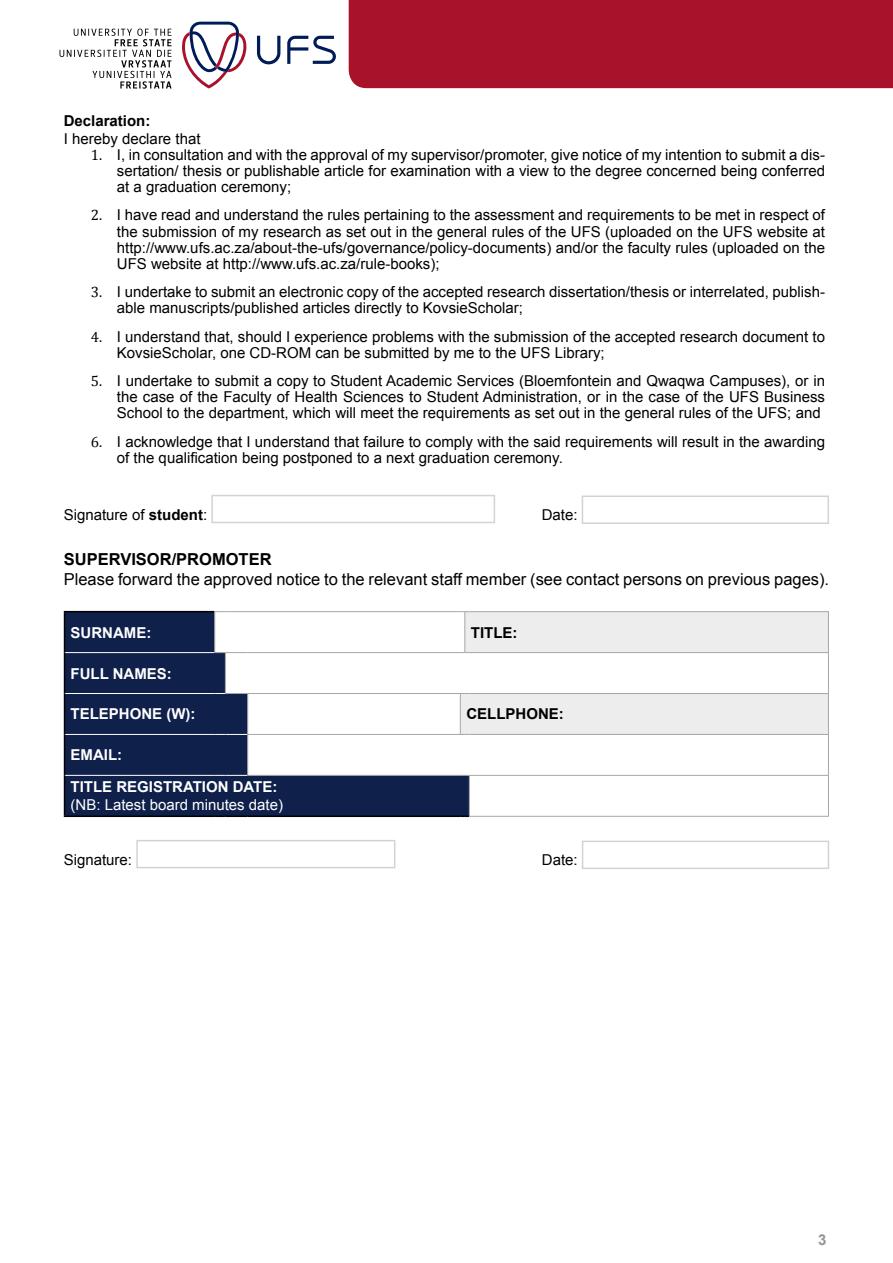
<style>
.page{position:relative;width:893px;height:1263px;background:#fff}
.page>*{position:absolute;margin:0;border:0;box-sizing:border-box;transform-origin:0 0}
.t1{font:16.5px "Arial";color:#000}
.t2{font:700 16.5px "Arial";color:#000}
.t3{font:15px/16.2px "Arial";color:#000;text-align:justify}
.t4{font:700 15px/32px "Arial";color:#fff}
.t5{font:700 15px "Arial";color:#000}
.t6{font:15px "Arial";color:#fff}
.t7{font:700 15px "Arial";color:#939598}
.s1{font-family:"Cambria"}
.s2{font-weight:700}
</style>
<div class="page">
<div style="left:349px;top:0;width:544px;height:88px;background:#a8122b"></div>
<svg style="left:60px;top:29px;width:111px;height:59px"></svg>
<svg style="left:182px;top:22px;width:154px;height:66px"></svg>
<div style="left:211px;top:495px;width:284px;height:28px;border:2px solid #d1d3d4"></div>
<div style="left:582px;top:495px;width:247px;height:29px;border:2px solid #d1d3d4"></div>
<svg style="left:65px;top:612px;width:404px;height:203px;fill:#0f204b"></svg>
<hr style="left:64px;top:611px;width:150px;height:1px;background:#000">
<hr style="left:64px;top:612px;width:1px;height:41px;background:#000">
<hr style="left:64px;top:653px;width:1px;height:40px;background:#000">
<hr style="left:64px;top:693px;width:1px;height:41px;background:#000">
<hr style="left:64px;top:734px;width:1px;height:41px;background:#000">
<hr style="left:64px;top:775px;width:1px;height:40px;background:#000">
<hr style="left:64px;top:815px;width:151px;height:2px;background:#000">
<svg style="left:215px;top:815px;width:10px;height:2px"></svg>
<hr style="left:225px;top:815px;width:23px;height:2px;background:#000">
<hr style="left:248px;top:815px;width:212px;height:2px;background:#000">
<svg style="left:460px;top:815px;width:9px;height:2px"></svg>
<hr style="left:65px;top:652px;width:149px;height:1px;background:#fff">
<hr style="left:65px;top:693px;width:150px;height:1px;background:#fff">
<hr style="left:65px;top:734px;width:150px;height:1px;background:#fff">
<svg style="left:215px;top:734px;width:32px;height:1px"></svg>
<hr style="left:65px;top:775px;width:150px;height:1px;background:#fff">
<svg style="left:215px;top:775px;width:32px;height:1px"></svg>
<hr style="left:214px;top:612px;width:1px;height:40px;background:#a6a6a6">
<svg style="left:214px;top:611px;width:34px;height:1px"></svg>
<hr style="left:248px;top:611px;width:212px;height:1px;background:#a6a6a6">
<hr style="left:469px;top:611px;width:360px;height:1px;background:#a6a6a6">
<hr style="left:828px;top:612px;width:1px;height:40px;background:#a6a6a6">
<svg style="left:214px;top:652px;width:34px;height:1px"></svg>
<hr style="left:225px;top:653px;width:1px;height:40px;background:#a6a6a6">
<hr style="left:248px;top:652px;width:212px;height:1px;background:#a6a6a6">
<hr style="left:469px;top:652px;width:360px;height:1px;background:#a6a6a6">
<hr style="left:828px;top:653px;width:1px;height:40px;background:#a6a6a6">
<svg style="left:215px;top:693px;width:33px;height:1px"></svg>
<hr style="left:248px;top:693px;width:212px;height:1px;background:#a6a6a6">
<hr style="left:247px;top:694px;width:1px;height:40px;background:#a6a6a6">
<hr style="left:469px;top:693px;width:360px;height:1px;background:#a6a6a6">
<hr style="left:828px;top:694px;width:1px;height:40px;background:#a6a6a6">
<hr style="left:247px;top:734px;width:213px;height:1px;background:#a6a6a6">
<hr style="left:247px;top:735px;width:1px;height:40px;background:#a6a6a6">
<svg style="left:460px;top:611px;width:368px;height:124px"></svg>
<hr style="left:469px;top:734px;width:360px;height:1px;background:#a6a6a6">
<hr style="left:828px;top:735px;width:1px;height:40px;background:#a6a6a6">
<hr style="left:247px;top:775px;width:213px;height:1px;background:#a6a6a6">
<hr style="left:469px;top:775px;width:360px;height:1px;background:#a6a6a6">
<hr style="left:469px;top:776px;width:1px;height:40px;background:#a6a6a6">
<hr style="left:828px;top:776px;width:1px;height:40px;background:#a6a6a6">
<hr style="left:469px;top:816px;width:360px;height:1px;background:#a6a6a6">
<div style="left:136px;top:840px;width:259px;height:28px;border:2px solid #d1d3d4"></div>
<div style="left:582px;top:841px;width:247px;height:28px;border:2px solid #d1d3d4"></div>
<p class="t5" style="left:64px;top:110px;width:88px">Declaration:</p>
<p class="t3" style="left:64px;top:131px;width:138px">I hereby declare that</p>
<p class="t3" style="left:117px;top:147px;width:710px;text-indent:-26px"><span class="s1">1.</span> I, in consultation and with the approval of my supervisor/promoter, give notice of my intention to submit a dis&shy;sertation/ thesis or publishable article for examination with a view to the degree concerned being conferred at a graduation ceremony;</p>
<p class="t3" style="left:117px;top:207px;width:710px;text-indent:-26px"><span class="s1">2.</span> I have read and understand the rules pertaining to the assessment and requirements to be met in respect of the submission of my research as set out in the general rules of the UFS (uploaded on the UFS website at http://www.ufs.ac.za/about-the-ufs/governance/policy-documents) and/or the faculty rules (uploaded on the UFS website at http://www.ufs.ac.za/rule-books);</p>
<p class="t3" style="left:117px;top:284px;width:710px;text-indent:-26px"><span class="s1">3.</span> I undertake to submit an electronic copy of the accepted research dissertation/thesis or interrelated, publish&shy;able manuscripts/published articles directly to KovsieScholar;</p>
<p class="t3" style="left:117px;top:328px;width:710px;text-indent:-26px"><span class="s1">4.</span> I understand that, should I experience problems with the submission of the accepted research document to<br>KovsieScholar, one CD-ROM can be submitted by me to the UFS Library;</p>
<p class="t3" style="left:117px;top:373px;width:710px;text-indent:-26px"><span class="s1">5.</span> I undertake to submit a copy to Student Academic Services (Bloemfontein and Qwaqwa Campuses), or in the case of the Faculty of Health Sciences to Student Administration, or in the case of the UFS Business School to the department, which will meet the requirements as set out in the general rules of the UFS; and</p>
<p class="t3" style="left:117px;top:433px;width:710px;text-indent:-26px"><span class="s1">6.</span> I acknowledge that I understand that failure to comply with the said requirements will result in the awarding of the qualification being postponed to a next graduation ceremony.</p>
<p class="t3" style="left:64px;top:506px;width:145px">Signature of <span class="s2">student</span>:</p>
<p class="t3" style="left:542px;top:506px;width:37px">Date:</p>
<p class="t2" style="left:64px;top:548px;width:209px">SUPERVISOR/PROMOTER</p>
<p class="t1" style="left:64px;top:568px;width:767px">Please forward the approved notice to the relevant staff member (see contact persons on previous pages).</p>
<p class="t4" style="left:71px;top:617px;width:82px">SURNAME:</p>
<p class="t5" style="left:471px;top:622px;width:48px">TITLE:</p>
<p class="t4" style="left:71px;top:658px;width:103px">FULL NAMES:</p>
<p class="t4" style="left:71px;top:699px;width:126px">TELEPHONE (W):</p>
<p class="t5" style="left:466px;top:704px;width:99px">CELLPHONE:</p>
<p class="t4" style="left:71px;top:739px;width:208px">EMAIL:<br>TITLE REGISTRATION DATE:</p>
<p class="t6" style="left:71px;top:795px;width:214px">(NB: Latest board minutes date)</p>
<p class="t3" style="left:64px;top:851px;width:70px">Signature:</p>
<p class="t3" style="left:542px;top:851px;width:37px">Date:</p>
<p class="t7" style="left:818px;top:1229px;width:10px">3</p>
</div>
